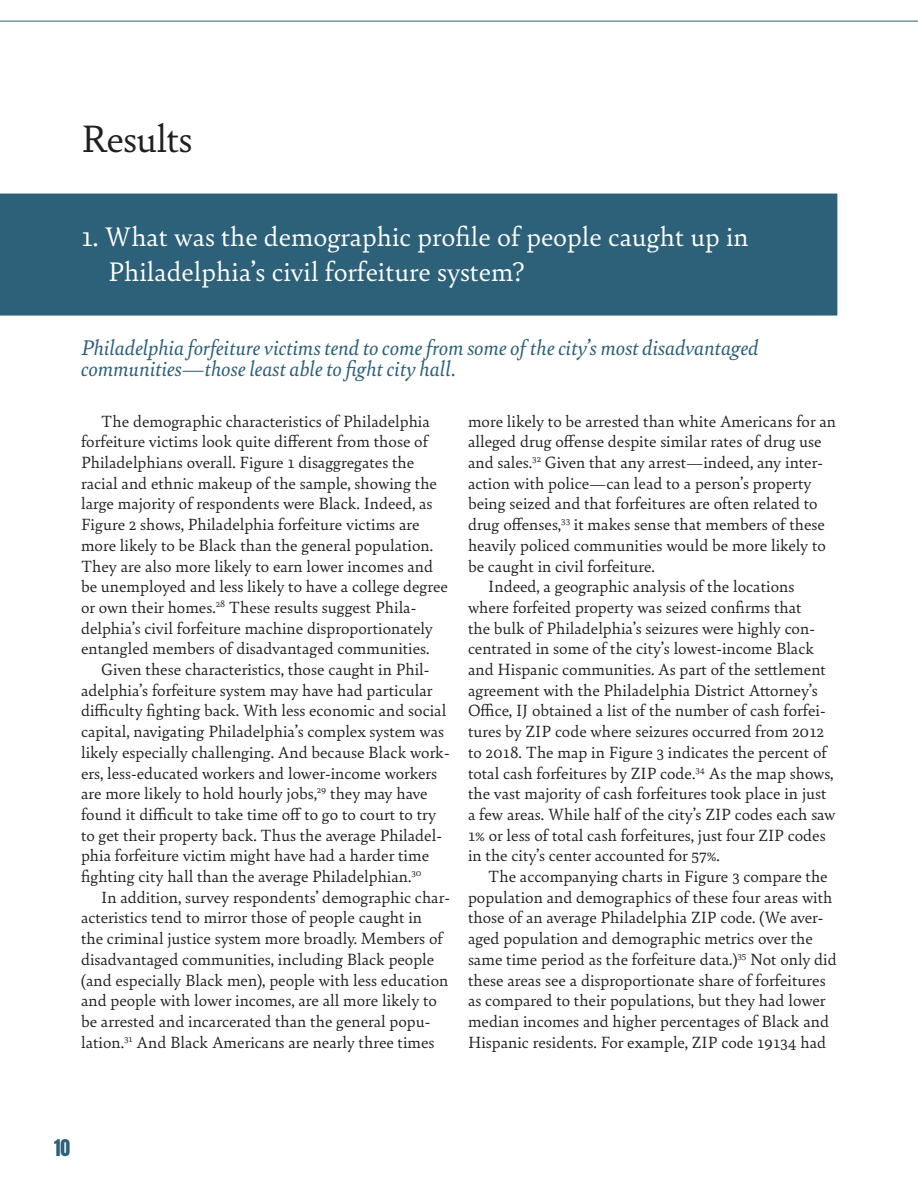
<style>
.page{position:relative;width:918px;height:1188px;background:#fff}
.page>*{position:absolute;margin:0;border:0;box-sizing:border-box;transform-origin:0 0}
.Paragraph_Style_3{font:40.5px "Bely";letter-spacing:-.02em;color:#231f20}
.Paragraph_Style_3-2{font:28.5px/34.2px "Bely";color:#fff}
.Bely_Body{font:italic 22.5px/20.7px "Bely";color:#2c6179}
.t1{font:19.5px "Anton";color:#2c6179}
.Bely_Body-2{font:17.25px/20.7px "Bely";color:#231f20}
</style>
<div class="page">
<div style="left:0;top:194px;width:837px;height:121px;background:#2c6179"></div>
<hr style="left:0;top:21px;width:918px;height:1px;background:#2c6179">
<p class="Paragraph_Style_3" style="left:81px;top:110px;width:113px">Results</p>
<p class="Paragraph_Style_3-2" style="left:108px;top:218px;width:642px;text-indent:-27px">1. What was the demographic profile of people caught up in<br>Philadelphia’s civil forfeiture system?</p>
<p class="Bely_Body" style="left:81px;top:336px;width:679px">Philadelphia forfeiture victims tend to come from some of the city’s most disadvantaged communities—those least able to fight city hall.</p>
<p class="Bely_Body-2" style="left:81px;top:410px;width:368px;text-indent:20px">The demographic characteristics of Philadelphia forfeiture victims look quite different from those of Philadelphians overall. Figure 1 disaggregates the racial and ethnic makeup of the sample, showing the large majority of respondents were Black. Indeed, as Figure 2 shows, Philadelphia forfeiture victims are more likely to be Black than the general population.<br>They are also more likely to earn lower incomes and be unemployed and less likely to have a college degree or own their homes.<sup>28</sup> These results suggest Phila&shy;delphia’s civil forfeiture machine disproportionately entangled members of disadvantaged communities.</p>
<p class="Bely_Body-2" style="left:81px;top:658px;width:370px;text-indent:20px">Given these characteristics, those caught in Phil&shy;adelphia’s forfeiture system may have had particular difficulty fighting back. With less economic and social capital, navigating Philadelphia’s complex system was likely especially challenging. And because Black work&shy;ers, less-educated workers and lower-income workers are more likely to hold hourly jobs,<sup>29</sup> they may have found it difficult to take time off to go to court to try to get their property back. Thus the average Philadel&shy;phia forfeiture victim might have had a harder time fighting city hall than the average Philadelphian.<sup>30</sup></p>
<p class="Bely_Body-2" style="left:81px;top:886px;width:370px;text-indent:20px">In addition, survey respondents’ demographic char&shy;acteristics tend to mirror those of people caught in<br>the criminal justice system more broadly. Members of disadvantaged communities, including Black people (and especially Black men), people with less education and people with lower incomes, are all more likely to be arrested and incarcerated than the general popu&shy;lation.<sup>31</sup> And Black Americans are nearly three times</p>
<p class="Bely_Body-2" style="left:468px;top:410px;width:370px">more likely to be arrested than white Americans for an alleged drug offense despite similar rates of drug use and sales.<sup>32</sup> Given that any arrest—indeed, any inter&shy;action with police—can lead to a person’s property being seized and that forfeitures are often related to drug offenses,<sup>33</sup> it makes sense that members of these heavily policed communities would be more likely to be caught in civil forfeiture.</p>
<p class="Bely_Body-2" style="left:468px;top:575px;width:369px;text-indent:20px">Indeed, a geographic analysis of the locations where forfeited property was seized confirms that<br>the bulk of Philadelphia’s seizures were highly con&shy;centrated in some of the city’s lowest-income Black and Hispanic communities. As part of the settlement agreement with the Philadelphia District Attorney’s Office, IJ obtained a list of the number of cash forfei&shy;tures by ZIP code where seizures occurred from 2012 to 2018. The map in Figure 3 indicates the percent of total cash forfeitures by ZIP code.<sup>34</sup> As the map shows, the vast majority of cash forfeitures took place in just a few areas. While half of the city’s ZIP codes each saw 1% or less of total cash forfeitures, just four ZIP codes in the city’s center accounted for 57%.</p>
<p class="Bely_Body-2" style="left:468px;top:865px;width:370px;text-indent:20px">The accompanying charts in Figure 3 compare the population and demographics of these four areas with those of an average Philadelphia ZIP code. (We aver&shy;aged population and demographic metrics over the same time period as the forfeiture data.)<sup>35</sup> Not only did these areas see a disproportionate share of forfeitures as compared to their populations, but they had lower median incomes and higher percentages of Black and Hispanic residents. For example, ZIP code 19134 had</p>
<p class="t1" style="left:54px;top:1138px;width:18px">10</p>
</div>
